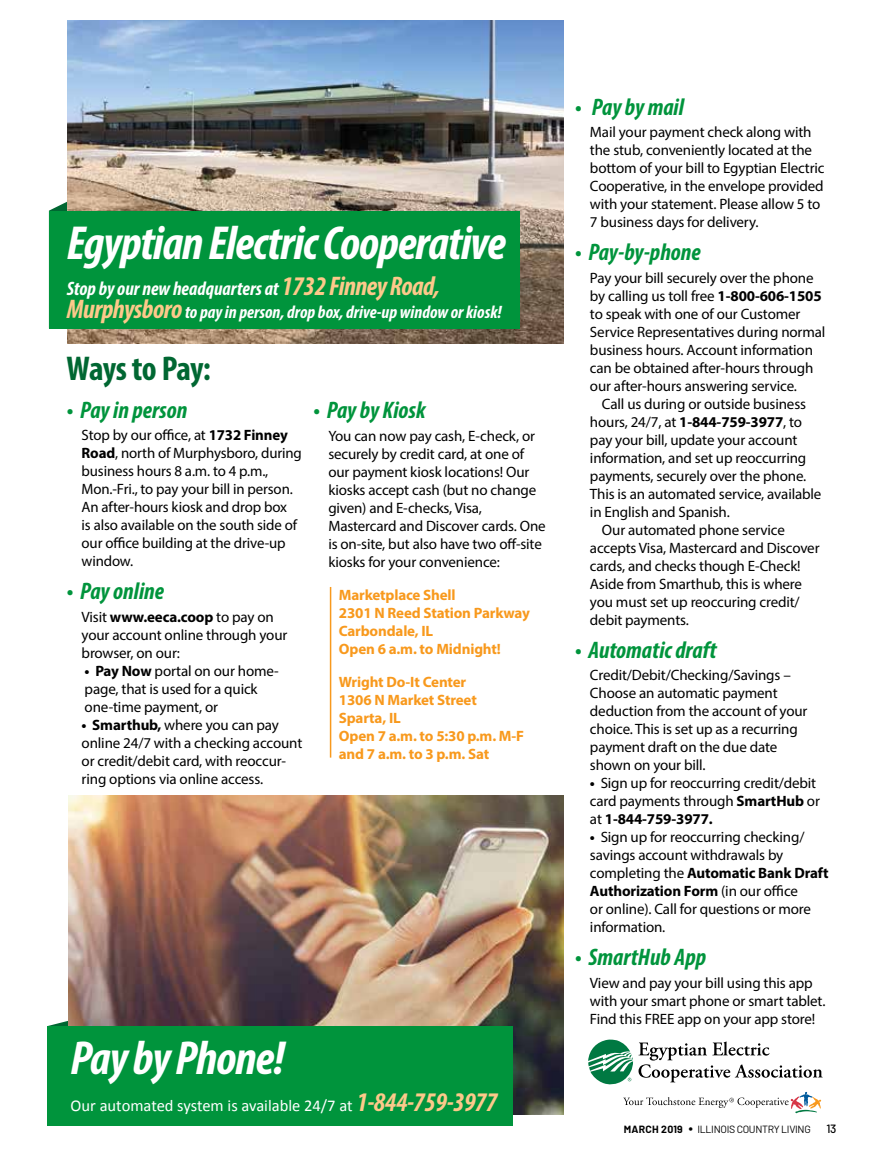
<style>
.page{position:relative;width:878px;height:1161px;background:#fff}
.page>*{position:absolute;margin:0;border:0;box-sizing:border-box;transform-origin:0 0}
.t1{font:italic 700 condensed 48px "Myriad Pro";letter-spacing:-.02em;color:#fff}
.t2{font:700 condensed 34.5px "Myriad Pro";letter-spacing:-.025em;color:#006732}
.t3{font:italic 700 condensed 24px "Myriad Pro";color:#00943c}
.t4{font:italic 700 condensed 19.5px "Myriad Pro";color:#fff}
.t5{font:italic 700 condensed 18px "Myriad Pro";color:#fff}
.t6{font:16.5px "Calibri";color:#fff}
.t7{font:15px/18px "Myriad Pro";letter-spacing:-.01em;color:#000}
.t8{font:700 15px/18px "Myriad Pro";letter-spacing:-.01em;color:#f8991d}
.t9{font:500 12px "Barlow";color:#000}
.t10{font:10.5px "Barlow";letter-spacing:-.03em;color:#000}
.s1{font-size:27px;color:#fdc98a}
.s2{font-weight:700}
.s3{font-family:"Myriad Pro";font-weight:700;font-style:italic;font-stretch:condensed;font-size:27px;color:#fdc98a}
.s4{font-size:15px}
</style>
<div class="page">
<svg style="left:623px;top:1092px;width:198px;height:21px"></svg>
<svg style="left:588px;top:1039px;width:234px;height:46px"></svg>
<hr style="left:330px;top:587px;width:1px;height:171px;background:#f8991d">
<img style="left:69px;top:796px;width:494px;height:318px">
<div style="left:47px;top:1026px;width:465px;height:100px;background:#00943c"></div>
<img style="left:67px;top:21px;width:496px;height:322px">
<div style="left:49px;top:211px;width:470px;height:117px;background:#00943c"></div>
<h1 class="t1" style="left:67px;top:213px;width:440px">Egyptian Electric Cooperative</h1>
<h3 class="t4" style="left:67px;top:276px;width:374px">Stop by our new headquarters at<span class="s1">1732 Finney Road,</span></h3>
<p class="t5" style="left:67px;top:300px;width:436px"><span class="s1">Murphysboro</span> to pay in person, drop box, drive-up window or kiosk!</p>
<h2 class="t2" style="left:67px;top:347px;width:146px">Ways to Pay:</h2>
<h3 class="t3" style="left:67px;top:395px;width:122px">• Pay in person</h3>
<p class="t7" style="left:82px;top:426px;width:222px">Stop by our office, at <span class="s2">1732 Finney<br>Road</span>, north of Murphysboro, during business hours 8 a.m. to 4 p.m.,<br>Mon.-Fri., to pay your bill in person.<br>An after-hours kiosk and drop box<br>is also available on the south side of our office building at the drive-up window.</p>
<h3 class="t3" style="left:67px;top:576px;width:99px">• Pay online</h3>
<p class="t7" style="left:82px;top:608px;width:207px">Visit <span class="s2">www.eeca.coop</span> to pay on your account online through your browser, on our:</p>
<p class="t7" style="left:85px;top:662px;width:196px"><span class="s2">• Pay Now</span> portal on our home&shy;page, that is used for a quick one-time payment, or</p>
<p class="t7" style="left:82px;top:716px;width:222px"><span class="s2">• Smarthub,</span> where you can pay online 24/7 with a checking account or credit/debit card, with reoccur&shy;ring options via online access.</p>
<h3 class="t3" style="left:313px;top:395px;width:114px">• Pay by Kiosk</h3>
<p class="t7" style="left:328px;top:426px;width:219px">You can now pay cash, E-check, or securely by credit card, at one of our payment kiosk locations! Our kiosks accept cash (but no change given) and E-checks, Visa,<br>Mastercard and Discover cards. One is on-site, but also have two off-site kiosks for your convenience:</p>
<p class="t8" style="left:339px;top:585px;width:192px">Marketplace Shell<br>2301 N Reed Station Parkway<br>Carbondale, IL<br>Open 6 a.m. to Midnight!</p>
<p class="t8" style="left:339px;top:672px;width:187px">Wright Do-It Center<br>1306 N Market Street<br>Sparta, IL<br>Open 7 a.m. to 5:30 p.m. M-F and 7 a.m. to 3 p.m. Sat</p>
<h1 class="t1" style="left:71px;top:1028px;width:215px">Pay by Phone!</h1>
<p class="t6" style="left:71px;top:1095px;width:428px">Our automated system is available 24/7 at <span class="s3">1-844-759-3977</span></p>
<h3 class="t3" style="left:575px;top:92px;width:111px">• Pay by mail</h3>
<p class="t7" style="left:590px;top:123px;width:236px">Mail your payment check along with the stub, conveniently located at the bottom of your bill to Egyptian Electric Cooperative, in the envelope provided with your statement. Please allow 5 to 7 business days for delivery.</p>
<h3 class="t3" style="left:575px;top:237px;width:127px">• Pay-by-phone</h3>
<p class="t7" style="left:590px;top:269px;width:237px">Pay your bill securely over the phone by calling us toll free <span class="s2">1-800-606-1505 </span>to speak with one of our Customer Service Representatives during normal business hours. Account information can be obtained after-hours through our after-hours answering service.</p>
<p class="t7" style="left:602px;top:395px;width:205px">Call us during or outside business</p>
<p class="t7" style="left:590px;top:413px;width:214px">hours, 24/7, at <span class="s2">1-844-759-3977</span>, to</p>
<p class="t7" style="left:590px;top:431px;width:209px">pay your bill, update your account</p>
<p class="t7" style="left:590px;top:449px;width:218px">information, and set up reoccurring</p>
<p class="t7" style="left:590px;top:467px;width:218px">payments, securely over the phone.</p>
<p class="t7" style="left:590px;top:485px;width:233px">This is an automated service, available</p>
<p class="t7" style="left:590px;top:503px;width:141px">in English and Spanish.</p>
<p class="t7" style="left:602px;top:521px;width:184px">Our automated phone service</p>
<p class="t7" style="left:590px;top:539px;width:231px">accepts Visa, Mastercard and Discover</p>
<p class="t7" style="left:590px;top:557px;width:212px">cards, and checks though E-Check!</p>
<p class="t7" style="left:590px;top:575px;width:213px">Aside from Smarthub, this is where</p>
<p class="t7" style="left:590px;top:593px;width:211px">you must set up reoccuring credit/</p>
<p class="t7" style="left:590px;top:611px;width:100px">debit payments.</p>
<h3 class="t3" style="left:575px;top:635px;width:143px">• Automatic draft</h3>
<p class="t7" style="left:590px;top:666px;width:219px">Credit/Debit/Checking/Savings –<br>Choose an automatic payment deduction from the account of your choice. This is set up as a recurring payment draft on the due date shown on your bill.</p>
<p class="t7" style="left:590px;top:774px;width:231px"><span class="s2">•</span> Sign up for reoccurring credit/debit card payments through <span class="s2">SmartHub</span> or at <span class="s2">1-844-759-3977.</span></p>
<p class="t7" style="left:590px;top:828px;width:240px"><span class="s2">•</span> Sign up for reoccurring checking/ savings account withdrawals by completing the <span class="s2">Automatic Bank Draft<br>Authorization Form</span> (in our office<br>or online). Call for questions or more information.</p>
<h3 class="t3" style="left:575px;top:942px;width:133px">• SmartHub App</h3>
<p class="t7" style="left:590px;top:974px;width:237px">View and pay your bill using this app with your smart phone or smart tablet.<br>Find this FREE app on your app store!</p>
<p class="t10" style="left:624px;top:1123px;width:188px"><span class="s2">MARCH 2019</span> <span class="s4">•</span> ILLINOIS COUNTRY LIVING</p>
<p class="t9" style="left:826px;top:1122px;width:12px">13</p>
</div>
